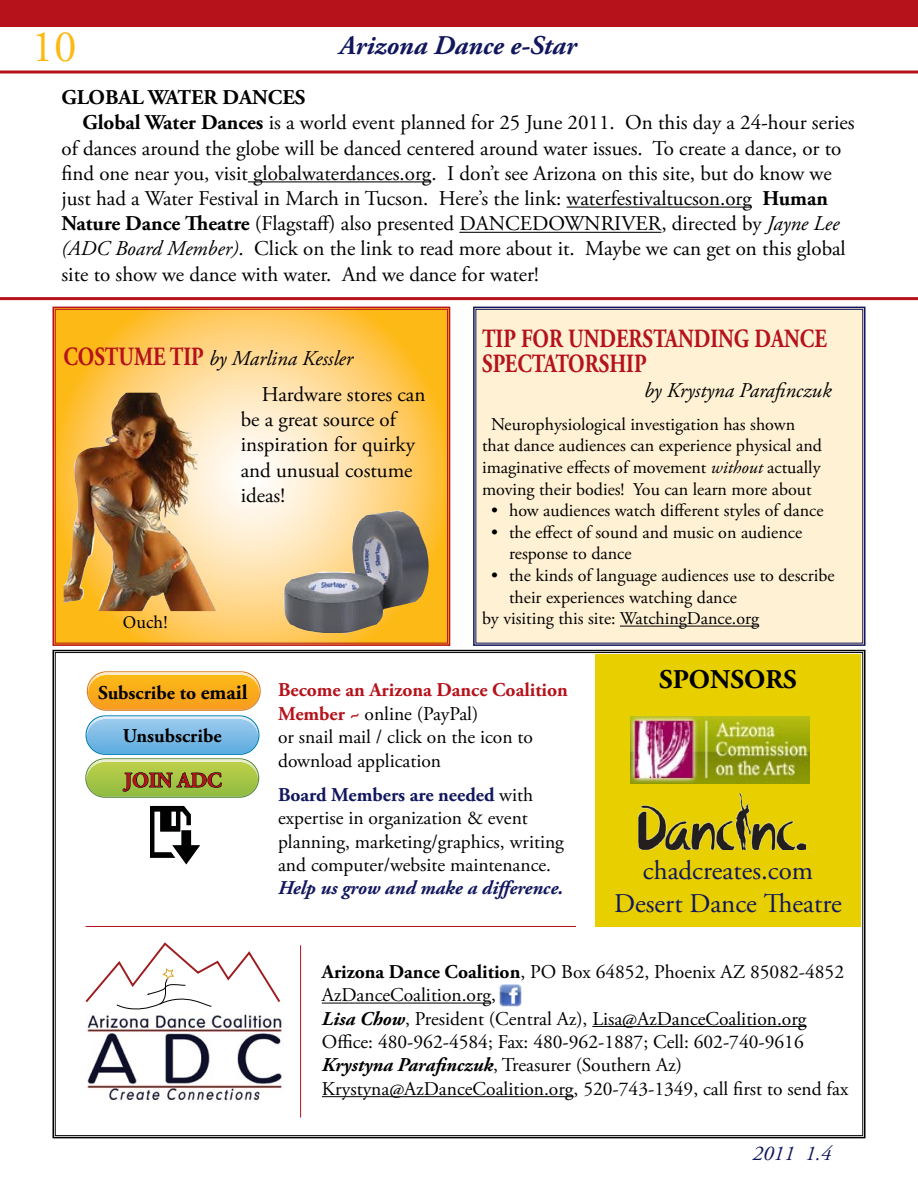
<style>
.page{position:relative;width:918px;height:1188px;background:#fff}
.page>*{position:absolute;margin:0;border:0;box-sizing:border-box;transform-origin:0 0}
.t1{font:45px "Adobe Garamond Pro";color:#fdb913}
.t2{font:27px/32.4px "Adobe Garamond Pro";color:#11175e;text-align:center}
.t3{font:italic 700 27px "Adobe Garamond Pro";color:#11175e}
.t4{font:700 27px "Adobe Garamond Pro";color:#000}
.t5{font:700 26.25px/25.2px "Adobe Garamond Pro";color:#b5121b;scale:.8 1}
.t6{font:21px/25.2px "Adobe Garamond Pro";color:#000}
.t7{font:italic 21px "Adobe Garamond Pro";color:#000}
.t8{font:700 21px "Adobe Garamond Pro";color:#000}
.t9{font:italic 21px "Adobe Garamond Pro";color:#11175e}
.t10{font:700 21px "Adobe Garamond Pro";color:#b5121b}
.t11{font:19.5px/23.4px "Adobe Garamond Pro";color:#000}
.t12{font:italic 700 19.5px "Adobe Garamond Pro";color:#11175e}
.t13{font:700 19.5px "Adobe Garamond Pro";color:#000}
.t14{font:18px/21.6px "Adobe Garamond Pro";color:#000}
.t15{font:18px "Minion Pro";color:#000}
.s1{font-weight:700}
.s2{font-style:italic}
.s3{font-weight:700;font-size:26.25px;color:#b5121b}
.s4{font-size:21px}
.s5{font-weight:700;color:#b5121b}
.s6{font-weight:700;color:#11175e}
.s7{font-weight:700;font-style:italic}
</style>
<div class="page">
<svg style="left:0;top:70px;width:918px;height:4px;background:#c74d53"></svg>
<div style="left:0;top:0;width:917px;height:26px;background:#b5121b"></div>
<hr style="left:248px;top:181px;width:183px;height:1px;background:#000">
<hr style="left:567px;top:207px;width:185px;height:1px;background:#000">
<hr style="left:459px;top:232px;width:202px;height:1px;background:#000">
<svg style="left:52px;top:649px;width:814px;height:490px"></svg>
<div style="left:596px;top:654px;width:265px;height:272px;background:#e8cf00"></div>
<img style="left:631px;top:717px;width:178px;height:66px">
<img style="left:639px;top:793px;width:166px;height:57px">
<div style="left:473px;top:306px;width:393px;height:340px;background:#fff1d4"></div>
<div style="left:476px;top:309px;width:387px;height:334px;border:1px solid #11175e"></div>
<svg style="left:52px;top:306px;width:399px;height:340px;background:#fbcb73"></svg>
<div style="left:55px;top:309px;width:393px;height:334px;border:1px solid #b5121b"></div>
<hr style="left:322px;top:1003px;width:169px;height:1px;background:#000">
<hr style="left:592px;top:1026px;width:215px;height:1px;background:#000">
<hr style="left:322px;top:1096px;width:252px;height:1px;background:#000">
<img style="left:80px;top:1001px;width:209px;height:111px">
<svg style="left:84px;top:941px;width:198px;height:171px"></svg>
<hr style="left:0;top:297px;width:918px;height:3px;background:#b5121b">
<img style="left:500px;top:985px;width:21px;height:21px">
<hr style="left:300px;top:945px;width:1px;height:173px;background:#b5121b">
<hr style="left:86px;top:926px;width:490px;height:1px;background:#b5121b">
<svg style="left:85px;top:671px;width:176px;height:127px;background:#b9be84"></svg>
<svg style="left:150px;top:806px;width:50px;height:59px"></svg>
<hr style="left:620px;top:626px;width:139px;height:1px;background:#000">
<img style="left:283px;top:511px;width:146px;height:123px">
<img style="left:64px;top:393px;width:153px;height:218px">
<h1 class="t1" style="left:32px;top:20px;width:46px">10</h1>
<p class="t3" style="left:340px;top:30px;width:238px">Arizona Dance e-Star</p>
<p class="t8" style="left:62px;top:85px;width:245px">GLOBAL WATER DANCES</p>
<p class="t6" style="left:82px;top:111px;width:774px"><span class="s1">Global Water Dances</span> is a world event planned for 25 June 2011. On this day a 24-hour series</p>
<p class="t6" style="left:62px;top:136px;width:781px">of dances around the globe will be danced centered around water issues. To create a dance, or to</p>
<p class="t6" style="left:62px;top:161px;width:772px">find one near you, visit globalwaterdances.org. I don’t see Arizona on this site, but do know we</p>
<p class="t6" style="left:62px;top:187px;width:768px">just had a Water Festival in March in Tucson. Here’s the link: waterfestivaltucson.org <span class="s1">Human</span></p>
<p class="t6" style="left:62px;top:212px;width:779px"><span class="s1">Nature Dance Theatre</span> (Flagstaff) also presented DANCEDOWNRIVER, directed by <span class="s2">Jayne Lee</span></p>
<p class="t6" style="left:62px;top:237px;width:786px"><span class="s2">(ADC Board Member)</span>. Click on the link to read more about it. Maybe we can get on this global</p>
<p class="t6" style="left:62px;top:262px;width:479px">site to show we dance with water. And we dance for water!</p>
<p class="t6" style="left:262px;top:341px;width:165px;line-height:36px;text-indent:-198px"><span class="s3">COSTUME TIP</span> <span class="s2">by Marlina Kessler<br></span>Hardware stores can</p>
<p class="t6" style="left:241px;top:408px;width:176px">be a great source of inspiration for quirky and unusual costume ideas!</p>
<p class="t5" style="left:482px;top:327px;width:432px">TIP FOR UNDERSTANDING DANCE<br>SPECTATORSHIP</p>
<p class="t7" style="left:644px;top:378px;width:189px">by Krystyna Parafinczuk</p>
<p class="t14" style="left:482px;top:414px;width:341px;text-indent:9px">Neurophysiological investigation has shown that dance audiences can experience physical and imaginative effects of movement <span class="s2">without</span> actually moving their bodies! You can learn more about</p>
<p class="t14" style="left:491px;top:500px;width:334px">• how audiences watch different styles of dance</p>
<p class="t14" style="left:509px;top:522px;width:295px;text-indent:-18px">• the effect of sound and music on audience response to dance</p>
<p class="t14" style="left:509px;top:565px;width:327px;text-indent:-18px">• the kinds of language audiences use to describe their experiences watching dance</p>
<p class="t15" style="left:123px;top:610px;width:47px">Ouch!</p>
<p class="t14" style="left:482px;top:608px;width:279px">by visiting this site: WatchingDance.org</p>
<p class="t13" style="left:98px;top:682px;width:151px">Subscribe to <span class="s4">email</span></p>
<p class="t13" style="left:123px;top:725px;width:100px">Unsubscribe</p>
<p class="t10" style="left:124px;top:768px;width:99px">JOIN ADC</p>
<p class="t11" style="left:278px;top:679px;width:291px"><span class="s5">Become an Arizona Dance Coalition<br>Member ~</span> online (PayPal)<br>or snail mail / click on the icon to download application</p>
<p class="t11" style="left:278px;top:784px;width:287px"><span class="s6">Board Members are needed</span> with expertise in organization &amp; event planning, marketing/graphics, writing and computer/website maintenance.</p>
<p class="t12" style="left:278px;top:877px;width:287px">Help us grow and make a difference.</p>
<p class="t4" style="left:659px;top:664px;width:139px">SPONSORS</p>
<p class="t2" style="left:614px;top:855px;width:229px">chadcreates.com<br>Desert Dance Theatre</p>
<p class="t11" style="left:322px;top:961px;width:528px"><span class="s1">Arizona Dance Coalition</span>, PO Box 64852, Phoenix AZ 85082-4852<br>AzDanceCoalition.org,<br><span class="s7">Lisa Chow</span>, President (Central Az), Lisa@AzDanceCoalition.org Office: 480-962-4584; Fax: 480-962-1887; Cell: 602-740-9616<br><span class="s7">Krystyna Parafinczuk</span>, Treasurer (Southern Az)<br>Krystyna@AzDanceCoalition.org, 520-743-1349, call first to send fax</p>
<p class="t9" style="left:753px;top:1140px;width:80px">2011 1.4</p>
</div>
